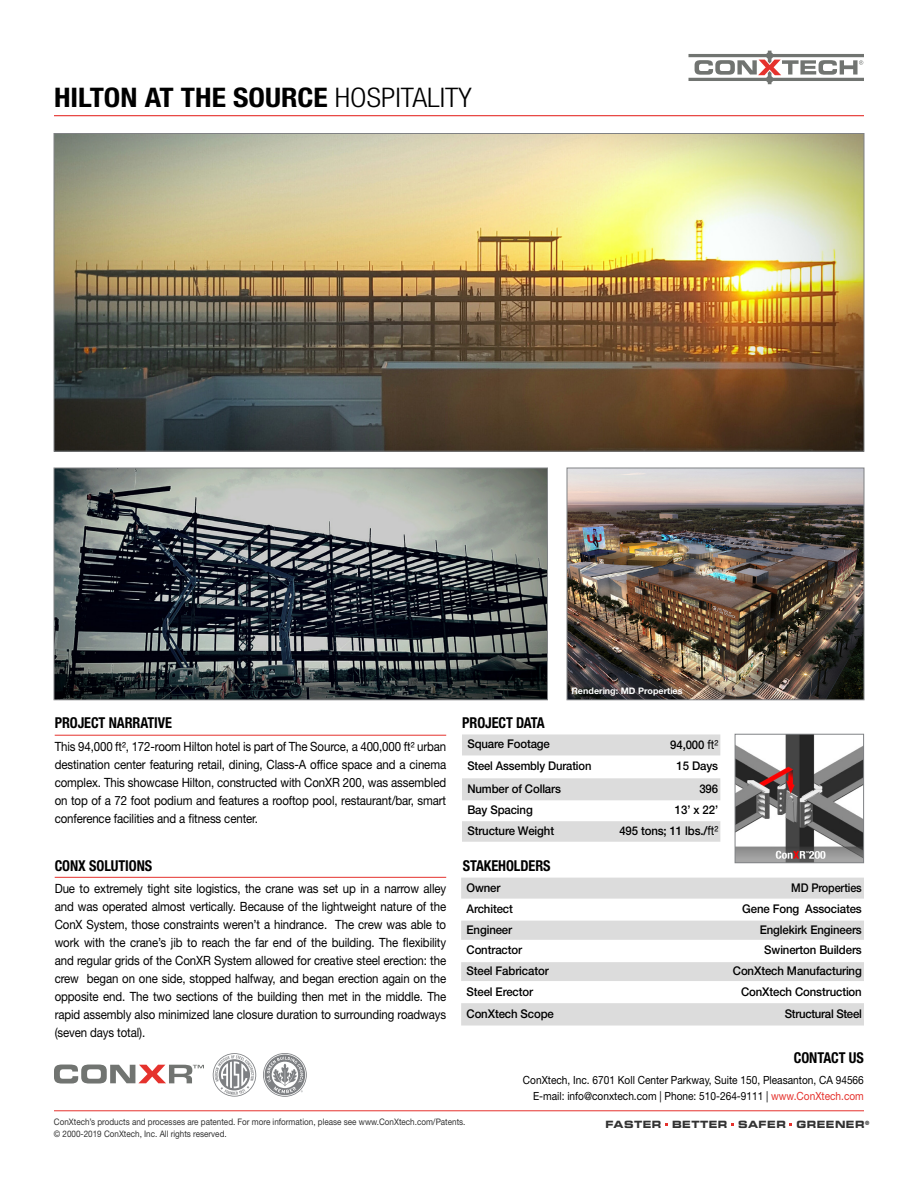
<style>
.page{position:relative;width:918px;height:1188px;background:#fff}
.page>*{position:absolute;margin:0;border:0;box-sizing:border-box;transform-origin:0 0}
.t1{font:700 condensed 27px "Helvetica Neue LT Std";color:#000;scale:1.1 1}
.t2{font:700 condensed 15px "Helvetica Neue LT Std";letter-spacing:-.005em;color:#000;scale:.95 1}
.t3{font:12.75px/18px "Helvetica Neue LT Std";letter-spacing:-.01em;color:#000;text-align:justify;scale:.9 1}
.t4{font:500 12px "Helvetica Neue LT Std";letter-spacing:-.01em;color:#000;scale:.95 1}
.t5{font:500 12px "Helvetica Neue LT Std";letter-spacing:-.01em;color:#000;scale:.93 1}
.t6{font:500 12px "Helvetica Neue LT Std";letter-spacing:-.01em;color:#000;scale:.9 1}
.t7{font:11.25px/16.5px "Helvetica Neue LT Std";color:#000;text-align:right;scale:.9 1}
.t8{font:10.05px "Eurostile LT Std Bold Ex 2";letter-spacing:.05em;color:#323232;scale:.92 1}
.t9{font:9px "Helvetica Neue LT Std";color:#323232;scale:.9 1}
.t10{font:700 9px "Helvetica Neue LT Std";color:#fff}
.s1{font-weight:300}
.s2{font-weight:400;font-size:12.75px}
.s3{color:#e5322d}
</style>
<div class="page">
<hr style="left:54px;top:1110px;width:810px;height:1px;background:#e5322d">
<svg style="left:688px;top:51px;width:176px;height:33px"></svg>
<svg style="left:263px;top:1053px;width:44px;height:44px"></svg>
<svg style="left:212px;top:1053px;width:45px;height:44px"></svg>
<svg style="left:54px;top:1065px;width:150px;height:19px"></svg>
<img style="left:737px;top:736px;width:125px;height:125px">
<div style="left:735px;top:734px;width:129px;height:129px;border:1px solid #808285"></div>
<hr style="left:54px;top:115px;width:810px;height:1px;background:#e5322d">
<img style="left:56px;top:135px;width:806px;height:314px">
<img style="left:56px;top:470px;width:490px;height:228px">
<div style="left:54px;top:468px;width:494px;height:232px;border:1px solid #808285"></div>
<img style="left:569px;top:470px;width:293px;height:228px">
<div style="left:567px;top:468px;width:297px;height:232px;border:1px solid #808285"></div>
<svg style="left:55px;top:734px;width:391px;height:143px"></svg>
<hr style="left:55px;top:735px;width:391px;height:1px;background:#e5322d">
<hr style="left:55px;top:877px;width:391px;height:1px;background:#e5322d">
<svg style="left:461px;top:878px;width:403px;height:148px;fill:#dcdcdc"></svg>
<svg style="left:462px;top:734px;width:258px;height:108px"></svg>
<h1 class="t1" style="left:54px;top:81px;width:381px">HILTON AT THE SOURCE <span class="s1">HOSPITALITY</span></h1>
<p class="t10" style="left:572px;top:685px;width:113px">Rendering: MD Properties</p>
<p class="t2" style="left:462px;top:713px;width:88px">PROJECT DATA</p>
<p class="t2" style="left:55px;top:714px;width:125px">PROJECT NARRATIVE</p>
<p class="t3" style="left:55px;top:737px;width:437px">This 94,000 ft², 172-room Hilton hotel is part of The Source, a 400,000 ft² urban destination center featuring retail, dining, Class-A office space and a cinema complex. This showcase Hilton, constructed with ConXR 200, was assembled on top of a 72 foot podium and features a rooftop pool, restaurant/bar, smart conference facilities and a fitness center.</p>
<p class="t2" style="left:55px;top:857px;width:104px">CONX SOLUTIONS</p>
<p class="t3" style="left:55px;top:879px;width:437px">Due to extremely tight site logistics, the crane was set up in a narrow alley and was operated almost vertically. Because of the lightweight nature of the ConX System, those constraints weren’t a hindrance. The crew was able to work with the crane’s jib to reach the far end of the building. The flexibility and regular grids of the ConXR System allowed for creative steel erection: the crew began on one side, stopped halfway, and began erection again on the opposite end. The two sections of the building then met in the middle. The rapid assembly also minimized lane closure duration to surrounding roadways (seven days total).</p>
<p class="t4" style="left:467px;top:880px;width:37px">Owner</p>
<p class="t6" style="left:791px;top:880px;width:80px">MD Properties</p>
<p class="t4" style="left:467px;top:737px;width:88px">Square Footage</p>
<p class="t4" style="left:670px;top:737px;width:52px">94,000 <span class="s2">ft²</span></p>
<p class="t5" style="left:467px;top:759px;width:135px">Steel Assembly Duration</p>
<p class="t4" style="left:677px;top:759px;width:45px">15 Days</p>
<p class="t4" style="left:467px;top:781px;width:100px">Number of Collars</p>
<p class="t4" style="left:699px;top:781px;width:21px">396</p>
<p class="t4" style="left:467px;top:803px;width:70px">Bay Spacing</p>
<p class="t4" style="left:675px;top:803px;width:47px">13’ x 22’</p>
<p class="t4" style="left:467px;top:823px;width:93px">Structure Weight</p>
<p class="t4" style="left:619px;top:824px;width:106px">495 tons; 11 lbs./<span class="s2">ft²</span></p>
<p class="t2" style="left:463px;top:857px;width:94px">STAKEHOLDERS</p>
<p class="t4" style="left:467px;top:902px;width:50px">Architect</p>
<p class="t4" style="left:742px;top:902px;width:127px">Gene Fong Associates</p>
<p class="t4" style="left:467px;top:922px;width:50px">Engineer</p>
<p class="t4" style="left:760px;top:922px;width:109px">Englekirk Engineers</p>
<p class="t4" style="left:467px;top:943px;width:60px">Contractor</p>
<p class="t4" style="left:764px;top:943px;width:104px">Swinerton Builders</p>
<p class="t4" style="left:467px;top:964px;width:88px">Steel Fabricator</p>
<p class="t4" style="left:733px;top:964px;width:137px">ConXtech Manufacturing</p>
<p class="t4" style="left:467px;top:984px;width:72px">Steel Erector</p>
<p class="t4" style="left:741px;top:984px;width:129px">ConXtech Construction</p>
<p class="t4" style="left:467px;top:1006px;width:94px">ConXtech Scope</p>
<p class="t4" style="left:785px;top:1006px;width:83px">Structural Steel</p>
<p class="t9" style="left:54px;top:1116px;width:459px">ConXtech’s products and processes are patented. For more information, please see www.ConXtech.com/Patents.</p>
<p class="t9" style="left:54px;top:1129px;width:194px">© 2000-2019 ConXtech, Inc. All rights reserved.</p>
<p class="t2" style="left:794px;top:1048px;width:75px">CONTACT US</p>
<p class="t7" style="left:523px;top:1071px;width:380px">ConXtech, Inc. 6701 Koll Center Parkway, Suite 150, Pleasanton, CA 94566<br>E-mail: info@conxtech.com | Phone: 510-264-9111 | <span class="s3">www.ConXtech.com</span></p>
<p class="t8" style="left:605px;top:1117px;width:288px">FASTER BETTER SAFER GREENER<sup>®</sup></p>
</div>
